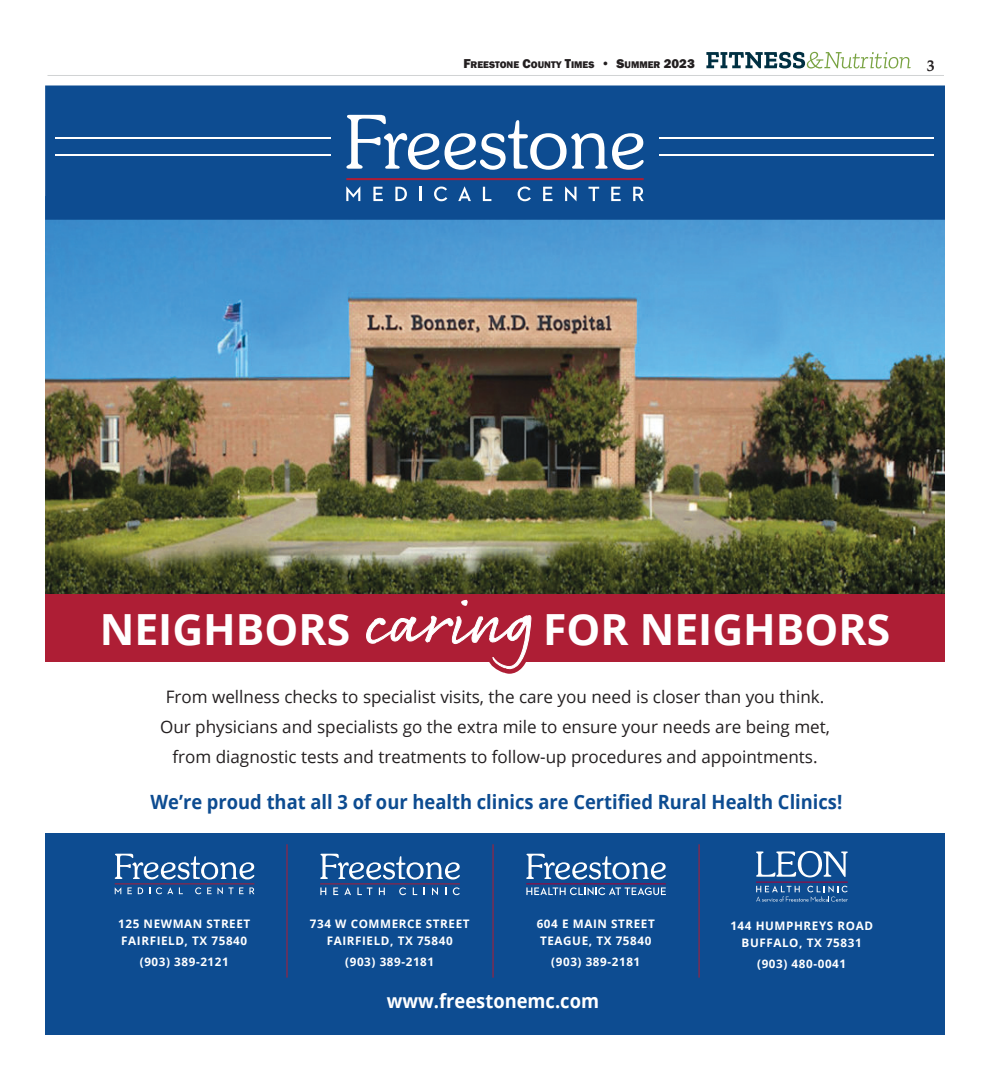
<style>
.page{position:relative;width:990px;height:1080px;background:#fff}
.page>*{position:absolute;margin:0;border:0;box-sizing:border-box;transform-origin:0 0}
.t1{font:700 43px "Open Sans";color:#fff}
.t2{font:700 19.62px "Open Sans";color:#0d4c91;scale:.93 1}
.t3{font:700 19.62px "Open Sans";color:#fff;scale:.93 1}
.t4{font:17.12px/29.8px "Open Sans";color:#231f20;text-align:center}
.t5{font:700 16px "Palatino Linotype";color:#231f20}
.t6{font:700 11.75px/17.2px "Open Sans";letter-spacing:.05em;color:#fff}
.t7{font:800 9.88px "Franklin Gothic";color:#231f20}
.s1{font-size:13.25px}
.s2{font-family:"Rollerscript Smooth";font-weight:400;font-size:66.88px}
</style>
<div class="page">
<hr style="left:48px;top:75px;width:896px;height:1px;background:#d1d3d4">
<svg style="left:706px;top:52px;width:205px;height:16px"></svg>
<img style="left:45px;top:220px;width:900px;height:374px">
<div style="left:45px;top:86px;width:900px;height:134px;background:#0d4c91"></div>
<hr style="left:659px;top:137px;width:275px;height:2px;background:#fff">
<hr style="left:56px;top:137px;width:275px;height:2px;background:#fff">
<hr style="left:659px;top:154px;width:275px;height:2px;background:#fff">
<hr style="left:56px;top:154px;width:275px;height:2px;background:#fff">
<svg style="left:346px;top:115px;width:298px;height:55px"></svg>
<hr style="left:346px;top:178px;width:298px;height:2px;background:#ab1d37">
<svg style="left:346px;top:186px;width:14px;height:15px"></svg>
<svg style="left:373px;top:187px;width:10px;height:14px"></svg>
<svg style="left:395px;top:187px;width:12px;height:14px"></svg>
<hr style="left:419px;top:187px;width:3px;height:14px;background:#fff">
<svg style="left:434px;top:187px;width:13px;height:14px"></svg>
<svg style="left:458px;top:186px;width:13px;height:15px"></svg>
<svg style="left:483px;top:187px;width:8px;height:14px"></svg>
<svg style="left:518px;top:187px;width:13px;height:14px"></svg>
<svg style="left:543px;top:187px;width:10px;height:14px"></svg>
<svg style="left:565px;top:187px;width:12px;height:14px"></svg>
<svg style="left:588px;top:187px;width:11px;height:14px"></svg>
<svg style="left:611px;top:187px;width:10px;height:14px"></svg>
<svg style="left:633px;top:187px;width:11px;height:14px"></svg>
<div style="left:45px;top:833px;width:900px;height:202px;background:#0d4c91"></div>
<svg style="left:115px;top:854px;width:139px;height:25px"></svg>
<hr style="left:115px;top:883px;width:139px;height:1px;background:#ab1d37">
<svg style="left:115px;top:887px;width:6px;height:7px"></svg>
<svg style="left:127px;top:887px;width:5px;height:7px"></svg>
<svg style="left:138px;top:887px;width:5px;height:7px"></svg>
<svg style="left:156px;top:887px;width:17px;height:7px"></svg>
<svg style="left:195px;top:887px;width:6px;height:7px"></svg>
<svg style="left:207px;top:887px;width:47px;height:7px"></svg>
<svg style="left:320px;top:854px;width:140px;height:26px"></svg>
<svg style="left:320px;top:887px;width:6px;height:8px"></svg>
<svg style="left:333px;top:887px;width:5px;height:8px"></svg>
<svg style="left:344px;top:887px;width:7px;height:8px"></svg>
<svg style="left:357px;top:887px;width:15px;height:8px"></svg>
<svg style="left:379px;top:887px;width:6px;height:8px"></svg>
<svg style="left:399px;top:887px;width:7px;height:8px"></svg>
<svg style="left:432px;top:887px;width:6px;height:8px"></svg>
<svg style="left:453px;top:887px;width:7px;height:8px"></svg>
<hr style="left:320px;top:883px;width:140px;height:1px;background:#ab1d37">
<svg style="left:526px;top:854px;width:140px;height:25px"></svg>
<svg style="left:526px;top:887px;width:140px;height:8px"></svg>
<hr style="left:526px;top:883px;width:140px;height:1px;background:#ae0032">
<svg style="left:756px;top:851px;width:92px;height:26px"></svg>
<svg style="left:756px;top:886px;width:92px;height:16px"></svg>
<hr style="left:756px;top:882px;width:92px;height:1px;background:#ae0032">
<hr style="left:286px;top:844px;width:2px;height:134px;background:#ae1e35">
<hr style="left:493px;top:844px;width:1px;height:134px;background:#ae1e35">
<hr style="left:699px;top:844px;width:1px;height:134px;background:#ae1e35">
<div style="left:45px;top:594px;width:900px;height:68px;background:#ae1e35"></div>
<svg style="left:366px;top:599px;width:166px;height:75px"></svg>
<p class="t7" style="left:463px;top:59px;width:233px"><span class="s1">F</span>REESTONE <span class="s1">C</span>OUNTY <span class="s1">T</span>IMES <span class="s1">• S</span>UMMER <span class="s1">2023</span></p>
<p class="t5" style="left:927px;top:55px;width:9px">3</p>
<h1 class="t1" style="left:100px;top:599px;width:792px">NEIGHBORS <span class="s2">caring</span> FOR NEIGHBORS</h1>
<p class="t4" style="left:160px;top:682px;width:671px">From wellness checks to specialist visits, the care you need is closer than you think.<br>Our physicians and specialists go the extra mile to ensure your needs are being met, from diagnostic tests and treatments to follow-up procedures and appointments.</p>
<p class="t2" style="left:150px;top:789px;width:745px">We’re proud that all 3 of our health clinics are Certified Rural Health Clinics!</p>
<p class="t6" style="left:118px;top:915px;width:134px">125 NEWMAN STREET<br>FAIRFIELD, TX 75840</p>
<p class="t6" style="left:140px;top:952px;width:90px">(903) 389-2121</p>
<p class="t6" style="left:310px;top:915px;width:161px;text-align:center">734 W COMMERCE STREET<br>FAIRFIELD, TX 75840</p>
<p class="t6" style="left:345px;top:952px;width:90px">(903) 389-2181</p>
<p class="t6" style="left:537px;top:915px;width:120px">604 E MAIN STREET<br>TEAGUE, TX 75840</p>
<p class="t6" style="left:551px;top:952px;width:90px">(903) 389-2181</p>
<p class="t3" style="left:387px;top:987px;width:230px">www.freestonemc.com</p>
<p class="t6" style="left:730px;top:917px;width:144px;text-align:center">144 HUMPHREYS ROAD<br>BUFFALO, TX 75831</p>
<p class="t6" style="left:757px;top:954px;width:90px">(903) 480-0041</p>
</div>
